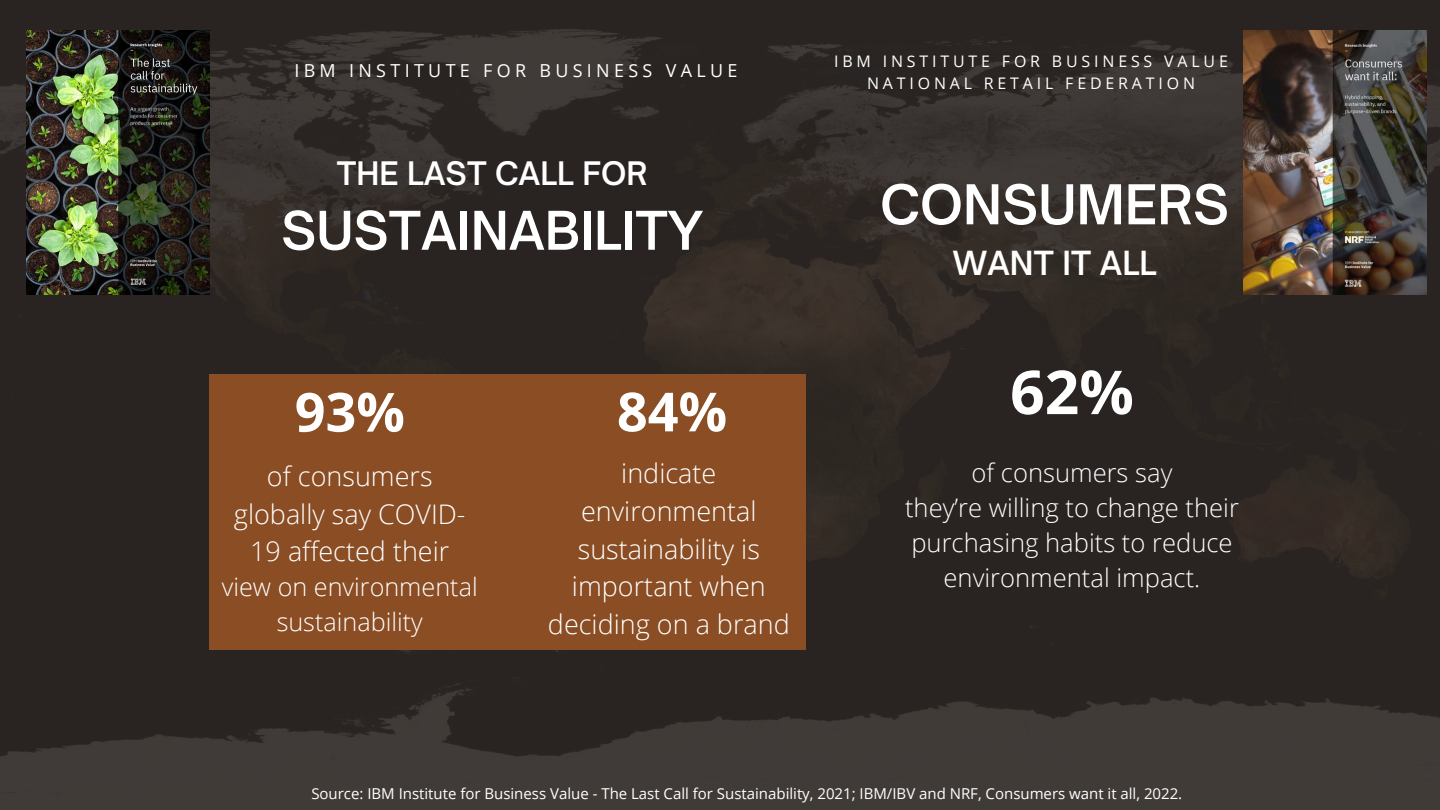
<style>
.page{position:relative;width:1440px;height:810px;background:#fff}
.page>*{position:absolute;margin:0;border:0;box-sizing:border-box;transform-origin:0 0}
.t1{font:700 60.6px "Open Sans";color:#fff}
.t2{font:700 54px "Open Sans";color:#fff}
.t3{font:600 52.5px "Open Sauce One";color:#fff}
.t4{font:600 51.1px "Open Sauce One";color:#fff}
.t5{font:600 31.8px "Open Sauce One";color:#fff}
.t6{font:600 31px "Open Sauce One";color:#fff}
.t7{font:300 27px/37.6px "Open Sans";color:#fff;text-align:center}
.t8{font:300 25.6px/35.2px "Open Sans";color:#fff;text-align:center}
.t9{font:300 25.2px/34.7px "Open Sans";color:#fff;text-align:center}
.t10{font:17.9px "Open Sans";letter-spacing:.24em;color:#fff}
.t11{font:15.9px/21.8px "Open Sans";letter-spacing:.24em;color:#fff;text-align:center}
.t12{font:15px "Open Sans";color:#fff}
</style>
<div class="page">
<img style="left:0;top:0;width:1440px;height:810px">
<div style="left:210px;top:375px;width:596px;height:275px;background:#8a4d24"></div>
<img style="left:26px;top:30px;width:183px;height:264px">
<img style="left:1243px;top:31px;width:183px;height:263px">
<p class="t10" style="left:294px;top:58px;width:444px">IBM INSTITUTE FOR BUSINESS VALUE</p>
<p class="t6" style="left:337px;top:154px;width:312px">THE LAST CALL FOR</p>
<h3 class="t4" style="left:281px;top:199px;width:423px">SUSTAINABILITY</h3>
<h2 class="t2" style="left:295px;top:374px;width:112px">93%</h2>
<p class="t7" style="left:234px;top:457px;width:233px">of consumers globally say COVID-<br>19 affected their</p>
<p class="t9" style="left:222px;top:569px;width:257px">view on environmental sustainability</p>
<h2 class="t2" style="left:617px;top:374px;width:112px">84%</h2>
<p class="t7" style="left:548px;top:454px;width:243px">indicate environmental sustainability is important when deciding on a brand</p>
<p class="t11" style="left:834px;top:50px;width:395px">IBM INSTITUTE FOR BUSINESS VALUE<br>NATIONAL RETAIL FEDERATION</p>
<h3 class="t3" style="left:880px;top:172px;width:351px">CONSUMERS</h3>
<p class="t5" style="left:953px;top:243px;width:206px">WANT IT ALL</p>
<h1 class="t1" style="left:1010px;top:349px;width:125px">62%</h1>
<p class="t8" style="left:905px;top:454px;width:335px">of consumers say<br>they’re willing to change their purchasing habits to reduce environmental impact.</p>
<p class="t12" style="left:311px;top:783px;width:872px">Source: IBM Institute for Business Value - The Last Call for Sustainability, 2021; IBM/IBV and NRF, Consumers want it all, 2022.</p>
</div>
